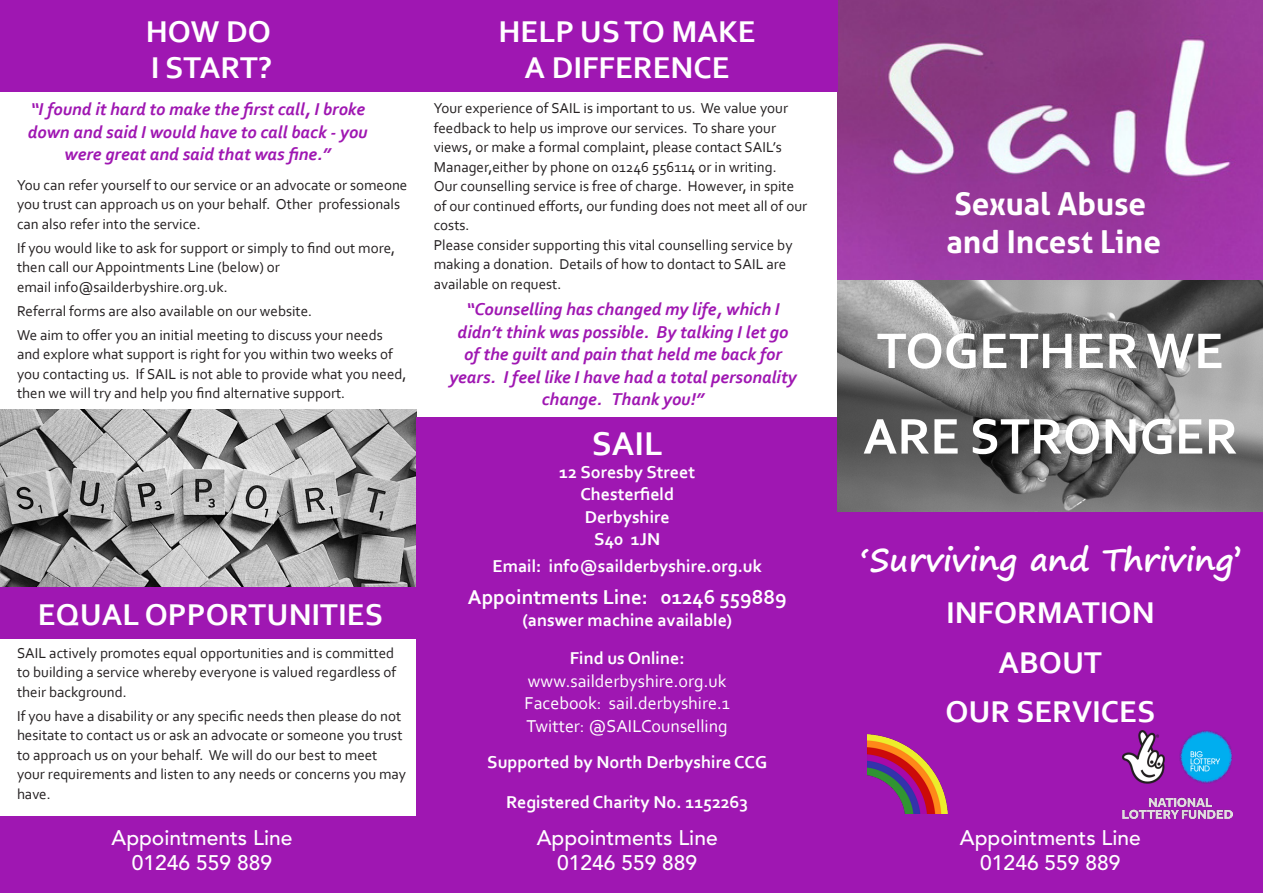
<style>
.page{position:relative;width:1263px;height:893px;background:#fff}
.page>*{position:absolute;margin:0;border:0;box-sizing:border-box;transform-origin:0 0}
.t1{font:700 52.5px "Corbel";color:#fff}
.t2{font:700 34.5px "Corbel";color:#fff}
.t3{font:700 31.5px/36px "Corbel";color:#fff;text-align:center}
.t4{font:700 31.5px/37.8px "Aller";color:#fff}
.t5{font:700 31.5px "Segoe Print";color:#fff}
.t6{font:500 21px "Avenir LT Std";color:#fff}
.t7{font:700 21px "Corbel";color:#fff}
.t8{font:italic 700 18px/22.5px "Corbel";color:#9f17b2;text-align:center}
.t9{font:700 18px "Corbel";color:#fff}
.t10{font:18px "Corbel";color:#fff}
.t11{font:15px/19.5px "Corbel";color:#231f20}
</style>
<div class="page">
<img style="left:0;top:409px;width:417px;height:179px">
<div style="left:838px;top:272px;width:425px;height:555px;background:#9f17b2"></div>
<div style="left:417px;top:417px;width:421px;height:399px;background:#9f17b2"></div>
<div style="left:0;top:816px;width:417px;height:77px;background:#9f17b2"></div>
<div style="left:417px;top:816px;width:421px;height:77px;background:#9f17b2"></div>
<div style="left:838px;top:816px;width:425px;height:77px;background:#9f17b2"></div>
<img style="left:838px;top:0;width:425px;height:281px">
<div style="left:417px;top:0;width:421px;height:91px;background:#9f17b2"></div>
<img style="left:838px;top:281px;width:425px;height:230px">
<div style="left:0;top:0;width:417px;height:91px;background:#9f17b2"></div>
<div style="left:0;top:588px;width:417px;height:51px;background:#9f17b2"></div>
<img style="left:1122px;top:730px;width:110px;height:88px">
<img style="left:868px;top:735px;width:79px;height:79px">
<p class="t3" style="left:146px;top:12px;width:128px;text-align:left">HOW DO<br>I START?</p>
<p class="t8" style="left:28px;top:98px;width:341px">“I found it hard to make the first call, I broke down and said I would have to call back - you were great and said that was fine.”</p>
<p class="t11" style="left:17px;top:175px;width:392px">You can refer yourself to our service or an advocate or someone you trust can approach us on your behalf. Other professionals can also refer into the service.</p>
<p class="t11" style="left:17px;top:238px;width:380px">If you would like to ask for support or simply to find out more, then call our Appointments Line (below) or</p>
<p class="t11" style="left:17px;top:277px;width:212px">email info@sailderbyshire.org.uk.</p>
<p class="t11" style="left:17px;top:301px;width:297px">Referral forms are also available on our website.</p>
<p class="t11" style="left:17px;top:325px;width:391px">We aim to offer you an initial meeting to discuss your needs and explore what support is right for you within two weeks of you contacting us. If SAIL is not able to provide what you need, then we will try and help you find alternative support.</p>
<p class="t3" style="left:38px;top:596px;width:347px">EQUAL OPPORTUNITIES</p>
<p class="t11" style="left:17px;top:642px;width:381px">SAIL actively promotes equal opportunities and is committed to building a service whereby everyone is valued regardless of their background.</p>
<p class="t11" style="left:17px;top:705px;width:391px">If you have a disability or any specific needs then please do not hesitate to contact us or ask an advocate or someone you trust to approach us on your behalf. We will do our best to meet your requirements and listen to any needs or concerns you may have.</p>
<p class="t6" style="left:112px;top:826px;width:182px">Appointments Line</p>
<p class="t6" style="left:132px;top:851px;width:142px">01246 559 889</p>
<p class="t3" style="left:499px;top:12px;width:259px">HELP US TO MAKE<br>A DIFFERENCE</p>
<p class="t11" style="left:434px;top:98px;width:356px">Your experience of SAIL is important to us. We value your feedback to help us improve our services. To share your views, or make a formal complaint, please contact SAIL’s Manager,either by phone on 01246 556114 or in writing.</p>
<p class="t11" style="left:434px;top:176px;width:375px">Our counselling service is free of charge. However, in spite of our continued efforts, our funding does not meet all of our costs.</p>
<p class="t11" style="left:434px;top:235px;width:360px">Please consider supporting this vital counselling service by making a donation. Details of how to dontact to SAIL are available on request.</p>
<p class="t8" style="left:449px;top:298px;width:349px">“Counselling has changed my life, which I didn’t think was possible. By talking I let go of the guilt and pain that held me back for years. I feel like I have had a total personality change. Thank you!”</p>
<p class="t2" style="left:592px;top:422px;width:72px">SAIL</p>
<p class="t9" style="left:559px;top:460px;width:138px">12 Soresby Street</p>
<p class="t9" style="left:580px;top:483px;width:95px">Chesterfield</p>
<p class="t9" style="left:585px;top:505px;width:86px">Derbyshire</p>
<p class="t9" style="left:594px;top:528px;width:67px">S40 1JN</p>
<p class="t9" style="left:492px;top:555px;width:271px">Email: info@sailderbyshire.org.uk</p>
<p class="t7" style="left:468px;top:584px;width:320px">Appointments Line: 01246 559889</p>
<p class="t9" style="left:522px;top:609px;width:211px">(answer machine available)</p>
<p class="t9" style="left:570px;top:647px;width:116px">Find us Online:</p>
<p class="t10" style="left:528px;top:669px;width:200px">www.sailderbyshire.org.uk</p>
<p class="t10" style="left:525px;top:692px;width:207px">Facebook: sail.derbyshire.1</p>
<p class="t10" style="left:527px;top:714px;width:203px">Twitter: @SAILCounselling</p>
<p class="t9" style="left:487px;top:750px;width:281px">Supported by North Derbyshire CCG</p>
<p class="t9" style="left:506px;top:791px;width:244px">Registered Charity No. 1152263</p>
<p class="t6" style="left:537px;top:826px;width:182px">Appointments Line</p>
<p class="t6" style="left:557px;top:851px;width:142px">01246 559 889</p>
<p class="t4" style="left:946px;top:185px;width:216px">Sexual Abuse and Incest Line</p>
<p class="t1" style="left:877px;top:318px;width:349px">TOGETHER WE</p>
<p class="t1" style="left:863px;top:404px;width:376px">ARE STRONGER</p>
<p class="t5" style="left:860px;top:531px;width:383px">‘Surviving and Thriving’</p>
<p class="t3" style="left:946px;top:594px;width:210px">INFORMATION</p>
<p class="t3" style="left:998px;top:643px;width:105px">ABOUT</p>
<p class="t3" style="left:945px;top:693px;width:211px">OUR SERVICES</p>
<p class="t6" style="left:960px;top:826px;width:182px">Appointments Line</p>
<p class="t6" style="left:980px;top:851px;width:142px">01246 559 889</p>
</div>
